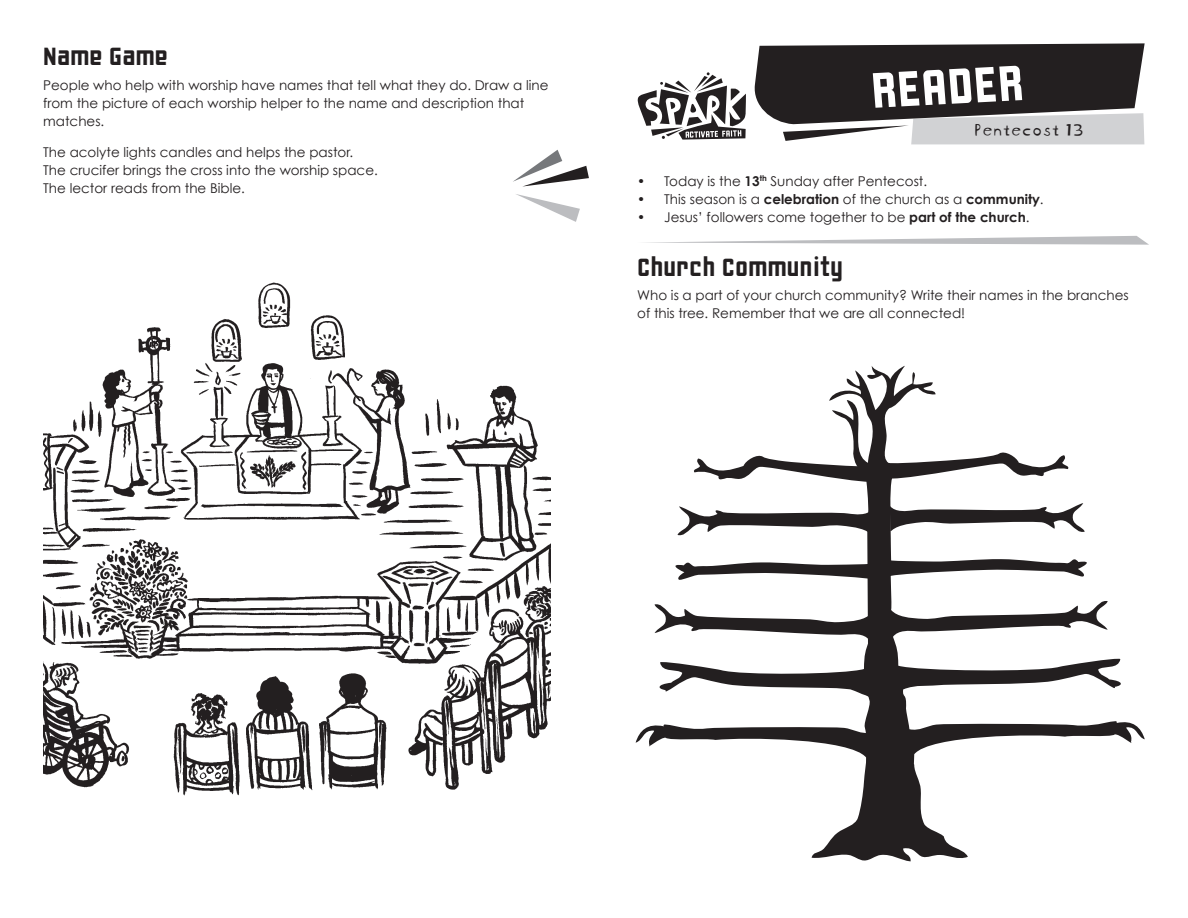
<style>
.page{position:relative;width:1188px;height:918px;background:#fff}
.page>*{position:absolute;margin:0;border:0;box-sizing:border-box;transform-origin:0 0}
.t1{font:54px "Liquorstore";color:#fff}
.t2{font:27px "Liquorstore";color:#231f20}
.t3{font:18px "Blockhead Uplugged";color:#231f20}
.t4{font:13.5px/18px "Century Gothic";color:#231f20}
.s1{font-weight:700}
</style>
<div class="page">
<svg style="left:754px;top:43px;width:391px;height:101px;background:#5b585a"></svg>
<svg style="left:637px;top:72px;width:109px;height:68px"></svg>
<svg style="left:513px;top:150px;width:76px;height:37px"></svg>
<svg style="left:516px;top:194px;width:64px;height:28px"></svg>
<svg style="left:646px;top:236px;width:503px;height:9px"></svg>
<img style="left:43px;top:282px;width:508px;height:514px">
<svg style="left:812px;top:366px;width:333px;height:495px"></svg>
<svg style="left:889px;top:503px;width:196px;height:64px"></svg>
<svg style="left:636px;top:453px;width:248px;height:339px"></svg>
<svg style="left:678px;top:506px;width:195px;height:64px"></svg>
<h2 class="t2" style="left:43px;top:40px;width:126px">Name Game</h2>
<p class="t4" style="left:43px;top:76px;width:507px">People who help with worship have names that tell what they do. Draw a line from the picture of each worship helper to the name and description that matches.</p>
<p class="t4" style="left:43px;top:143px;width:336px">The acolyte lights candles and helps the pastor.<br>The crucifer brings the cross into the worship space.<br>The lector reads from the Bible.</p>
<h1 class="t1" style="left:870px;top:58px;width:154px;rotate:-3deg">READER</h1>
<h3 class="t3" style="left:973px;top:115px;width:111px">Pentecost 13</h3>
<p class="t4" style="left:637px;top:172px;width:292px">• Today is the <span class="s1">13</span><sup>th</sup> Sunday after Pentecost.</p>
<p class="t4" style="left:637px;top:190px;width:408px">• This season is a <span class="s1">celebration</span> of the church as a <span class="s1">community</span>.</p>
<p class="t4" style="left:637px;top:208px;width:394px">• Jesus’ followers come together to be <span class="s1">part of the church</span>.</p>
<h2 class="t2" style="left:637px;top:251px;width:208px">Church Community</h2>
<p class="t4" style="left:637px;top:286px;width:493px">Who is a part of your church community? Write their names in the branches of this tree. Remember that we are all connected!</p>
</div>
